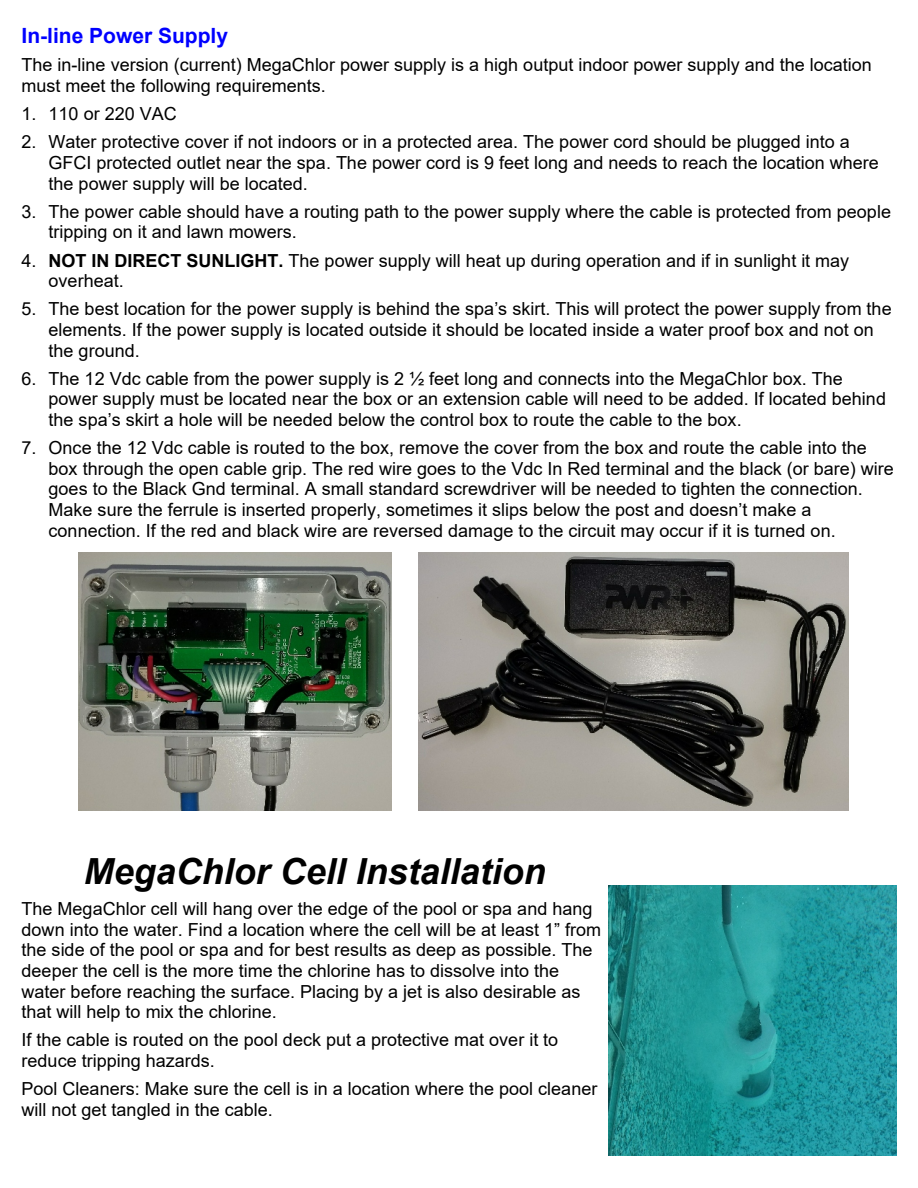
<style>
.page{position:relative;width:918px;height:1188px;background:#fff}
.page>*{position:absolute;margin:0;border:0;box-sizing:border-box;transform-origin:0 0}
.t1{font:italic 700 36px "Arial";color:#000}
.t2{font:700 21px "Arial";color:#00f}
.t3{font:18px/20.7px "Arial";color:#000}
.s1{font-weight:700}
</style>
<div class="page">
<img style="left:79px;top:552px;width:312px;height:259px">
<img style="left:418px;top:552px;width:430px;height:259px">
<img style="left:608px;top:886px;width:288px;height:269px">
<p class="t2" style="left:22px;top:27px;width:208px">In-line Power Supply</p>
<p class="t3" style="left:22px;top:56px;width:852px">The in-line version (current) MegaChlor power supply is a high output indoor power supply and the location must meet the following requirements.</p>
<p class="t3" style="left:22px;top:105px;width:157px">1. 110 or 220 VAC</p>
<p class="t3" style="left:49px;top:133px;width:832px;text-indent:-27px">2. Water protective cover if not indoors or in a protected area. The power cord should be plugged into a<br>GFCI protected outlet near the spa. The power cord is 9 feet long and needs to reach the location where the power supply will be located.</p>
<p class="t3" style="left:49px;top:203px;width:844px;text-indent:-27px">3. The power cable should have a routing path to the power supply where the cable is protected from people tripping on it and lawn mowers.</p>
<p class="t3" style="left:49px;top:252px;width:802px;text-indent:-27px">4. <span class="s1">NOT IN DIRECT SUNLIGHT.</span> The power supply will heat up during operation and if in sunlight it may overheat.</p>
<p class="t3" style="left:49px;top:300px;width:845px;text-indent:-27px">5. The best location for the power supply is behind the spa’s skirt. This will protect the power supply from the elements. If the power supply is located outside it should be located inside a water proof box and not on the ground.</p>
<p class="t3" style="left:49px;top:370px;width:839px;text-indent:-27px">6. The 12 Vdc cable from the power supply is 2 ½ feet long and connects into the MegaChlor box. The power supply must be located near the box or an extension cable will need to be added. If located behind the spa’s skirt a hole will be needed below the control box to route the cable to the box.</p>
<p class="t3" style="left:49px;top:439px;width:847px;text-indent:-27px">7. Once the 12 Vdc cable is routed to the box, remove the cover from the box and route the cable into the box through the open cable grip. The red wire goes to the Vdc In Red terminal and the black (or bare) wire goes to the Black Gnd terminal. A small standard screwdriver will be needed to tighten the connection.<br>Make sure the ferrule is inserted properly, sometimes it slips below the post and doesn’t make a connection. If the red and black wire are reversed damage to the circuit may occur if it is turned on.</p>
<h1 class="t1" style="left:84px;top:858px;width:464px">MegaChlor Cell Installation</h1>
<p class="t3" style="left:22px;top:900px;width:581px">The MegaChlor cell will hang over the edge of the pool or spa and hang down into the water. Find a location where the cell will be at least 1” from the side of the pool or spa and for best results as deep as possible. The deeper the cell is the more time the chlorine has to dissolve into the water before reaching the surface. Placing by a jet is also desirable as that will help to mix the chlorine.</p>
<p class="t3" style="left:22px;top:1031px;width:538px">If the cable is routed on the pool deck put a protective mat over it to reduce tripping hazards.</p>
<p class="t3" style="left:22px;top:1080px;width:577px">Pool Cleaners: Make sure the cell is in a location where the pool cleaner will not get tangled in the cable.</p>
</div>
